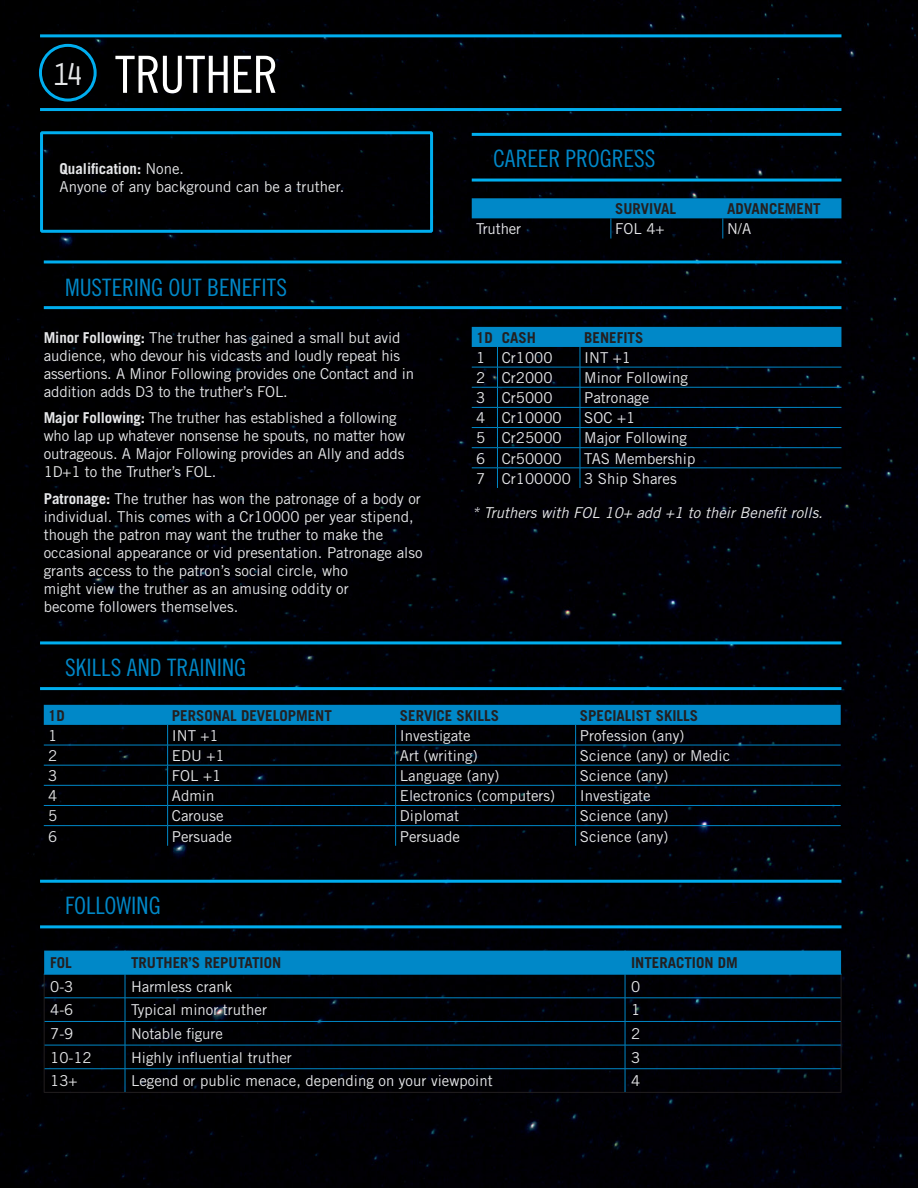
<style>
.page{position:relative;width:918px;height:1188px;background:#000002}
.page>*{position:absolute;margin:0;border:0;box-sizing:border-box;transform-origin:0 0}
.Heading_3{font:51.3px "Trade Gothic Cond Eighteen";letter-spacing:-.005em;color:#fff}
.t1{font:33px "Orator";color:#e6e7e9}
.Heading_3-2{font:24px "Trade Gothic Cond Eighteen";color:#0088c8}
.t2{font:15px/18px "Trade Gothic";color:#e6e7e9}
.t3{font:700 15px "Trade Gothic";color:#231f20}
.t4{font:italic 15px "Trade Gothic";color:#e6e7e9}
.t5{font:700 15px "Trade Gothic";color:#e6e7e9}
.s1{font-weight:400}
.s2{font-weight:700}
</style>
<div class="page">
<hr style="left:40px;top:34px;width:801px;height:3px;background:#00aeef">
<hr style="left:40px;top:108px;width:801px;height:3px;background:#00aeef">
<div style="left:39px;top:44px;width:58px;height:58px;border:3px solid #00aeef;border-radius:50%"></div>
<hr style="left:40px;top:687px;width:801px;height:3px;background:#00aeef">
<hr style="left:40px;top:641px;width:801px;height:3px;background:#00aeef">
<div style="left:40px;top:131px;width:393px;height:102px;border:3px solid #00aeef"></div>
<hr style="left:40px;top:925px;width:801px;height:3px;background:#00aeef">
<hr style="left:40px;top:880px;width:801px;height:3px;background:#00aeef">
<hr style="left:472px;top:179px;width:369px;height:3px;background:#00aeef">
<hr style="left:44px;top:306px;width:797px;height:3px;background:#00aeef">
<hr style="left:472px;top:133px;width:369px;height:3px;background:#00aeef">
<hr style="left:44px;top:260px;width:797px;height:3px;background:#00aeef">
<svg style="left:44px;top:705px;width:797px;height:141px;background:#001826"></svg>
<hr style="left:576px;top:825px;width:265px;height:1px;background:#0088c8">
<hr style="left:44px;top:1092px;width:81px;height:1px;background:#231f20">
<hr style="left:125px;top:1092px;width:500px;height:1px;background:#231f20">
<hr style="left:625px;top:1092px;width:216px;height:1px;background:#231f20">
<svg style="left:44px;top:951px;width:798px;height:141px;background:#001a2a"></svg>
<hr style="left:44px;top:974px;width:81px;height:1px;background:#0088c8">
<hr style="left:125px;top:974px;width:500px;height:1px;background:#0088c8">
<hr style="left:625px;top:974px;width:216px;height:1px;background:#0088c8">
<svg style="left:472px;top:198px;width:369px;height:41px;background:#004364"></svg>
<svg style="left:472px;top:327px;width:369px;height:161px;background:#001624"></svg>
<hr style="left:580px;top:468px;width:261px;height:1px;background:#0088c8">
<p class="t1" style="left:52px;top:51px;width:35px">14</p>
<p class="Heading_3" style="left:115px;top:44px;width:165px">TRUTHER</p>
<p class="t5" style="left:60px;top:159px;width:126px">Qualification: <span class="s1">None.</span></p>
<p class="t2" style="left:60px;top:177px;width:286px">Anyone of any background can be a truther.</p>
<p class="Heading_3-2" style="left:65px;top:273px;width:224px">MUSTERING OUT BENEFITS</p>
<p class="t2" style="left:44px;top:328px;width:372px"><span class="s2">Minor Following:</span> The truther has gained a small but avid audience, who devour his vidcasts and loudly repeat his assertions. A Minor Following provides one Contact and in addition adds D3 to the truther’s FOL.</p>
<p class="t2" style="left:44px;top:409px;width:363px"><span class="s2">Major Following:</span> The truther has established a following who lap up whatever nonsense he spouts, no matter how outrageous. A Major Following provides an Ally and adds 1D+1 to the Truther’s FOL.</p>
<p class="t2" style="left:44px;top:489px;width:380px"><span class="s2">Patronage:</span> The truther has won the patronage of a body or individual. This comes with a Cr10000 per year stipend, though the patron may want the truther to make the occasional appearance or vid presentation. Patronage also grants access to the patron’s social circle, who</p>
<p class="t2" style="left:44px;top:579px;width:306px">might view the truther as an amusing oddity or</p>
<p class="t2" style="left:44px;top:597px;width:196px">become followers themselves.</p>
<p class="Heading_3-2" style="left:65px;top:653px;width:183px">SKILLS AND TRAINING</p>
<p class="Heading_3-2" style="left:493px;top:144px;width:164px">CAREER PROGRESS</p>
<p class="t3" style="left:615px;top:200px;width:63px">SURVIVAL</p>
<p class="t3" style="left:727px;top:200px;width:95px">ADVANCEMENT</p>
<p class="t2" style="left:476px;top:220px;width:47px">Truther</p>
<p class="t2" style="left:615px;top:220px;width:51px">FOL 4+</p>
<p class="t2" style="left:727px;top:220px;width:26px">N/A</p>
<p class="t3" style="left:476px;top:328px;width:18px">1D</p>
<p class="t3" style="left:502px;top:328px;width:36px">CASH</p>
<p class="t3" style="left:584px;top:328px;width:61px">BENEFITS</p>
<p class="t2" style="left:476px;top:348px;width:11px">1</p>
<p class="t2" style="left:502px;top:348px;width:52px">Cr1000</p>
<p class="t2" style="left:584px;top:348px;width:48px">INT +1</p>
<p class="t2" style="left:476px;top:368px;width:11px">2</p>
<p class="t2" style="left:502px;top:368px;width:52px">Cr2000</p>
<p class="t2" style="left:584px;top:368px;width:105px">Minor Following</p>
<p class="t2" style="left:476px;top:389px;width:11px">3</p>
<p class="t2" style="left:502px;top:389px;width:52px">Cr5000</p>
<p class="t2" style="left:584px;top:389px;width:66px">Patronage</p>
<p class="t2" style="left:476px;top:409px;width:11px">4</p>
<p class="t2" style="left:502px;top:409px;width:61px">Cr10000</p>
<p class="t2" style="left:584px;top:409px;width:53px">SOC +1</p>
<p class="t2" style="left:476px;top:429px;width:11px">5</p>
<p class="t2" style="left:502px;top:429px;width:61px">Cr25000</p>
<p class="t2" style="left:584px;top:429px;width:104px">Major Following</p>
<p class="t2" style="left:476px;top:449px;width:11px">6</p>
<p class="t2" style="left:502px;top:449px;width:61px">Cr50000</p>
<p class="t2" style="left:584px;top:449px;width:113px">TAS Membership</p>
<p class="t2" style="left:476px;top:469px;width:11px">7</p>
<p class="t2" style="left:502px;top:469px;width:71px">Cr100000</p>
<p class="t2" style="left:584px;top:469px;width:94px">3 Ship Shares</p>
<p class="t4" style="left:472px;top:504px;width:353px">* Truthers with FOL 10+ add +1 to their Benefit rolls.</p>
<p class="t3" style="left:48px;top:706px;width:18px">1D</p>
<p class="t3" style="left:172px;top:706px;width:162px">PERSONAL DEVELOPMENT</p>
<p class="t3" style="left:400px;top:706px;width:101px">SERVICE SKILLS</p>
<p class="t3" style="left:580px;top:706px;width:120px">SPECIALIST SKILLS</p>
<p class="t2" style="left:48px;top:726px;width:11px">1</p>
<p class="t2" style="left:172px;top:726px;width:48px">INT +1</p>
<p class="t2" style="left:400px;top:726px;width:72px">Investigate</p>
<p class="t2" style="left:580px;top:726px;width:106px">Profession (any)</p>
<p class="t2" style="left:48px;top:746px;width:11px">2</p>
<p class="t2" style="left:172px;top:746px;width:54px">EDU +1</p>
<p class="t2" style="left:400px;top:746px;width:79px">Art (writing)</p>
<p class="t2" style="left:580px;top:746px;width:152px">Science (any) or Medic</p>
<p class="t2" style="left:48px;top:767px;width:11px">3</p>
<p class="t2" style="left:172px;top:767px;width:51px">FOL +1</p>
<p class="t2" style="left:400px;top:767px;width:101px">Language (any)</p>
<p class="t2" style="left:580px;top:767px;width:90px">Science (any)</p>
<p class="t2" style="left:48px;top:787px;width:11px">4</p>
<p class="t2" style="left:172px;top:787px;width:44px">Admin</p>
<p class="t2" style="left:400px;top:787px;width:157px">Electronics (computers)</p>
<p class="t2" style="left:580px;top:787px;width:72px">Investigate</p>
<p class="t2" style="left:48px;top:807px;width:11px">5</p>
<p class="t2" style="left:172px;top:807px;width:53px">Carouse</p>
<p class="t2" style="left:400px;top:807px;width:61px">Diplomat</p>
<p class="t2" style="left:580px;top:807px;width:90px">Science (any)</p>
<p class="t2" style="left:48px;top:827px;width:11px">6</p>
<p class="t2" style="left:172px;top:827px;width:61px">Persuade</p>
<p class="t2" style="left:400px;top:827px;width:61px">Persuade</p>
<p class="t2" style="left:580px;top:827px;width:90px">Science (any)</p>
<p class="Heading_3-2" style="left:65px;top:891px;width:97px">FOLLOWING</p>
<p class="t3" style="left:50px;top:954px;width:23px">FOL</p>
<p class="t3" style="left:131px;top:954px;width:152px">TRUTHER’S REPUTATION</p>
<p class="t3" style="left:631px;top:954px;width:108px">INTERACTION DM</p>
<p class="t2" style="left:50px;top:977px;width:25px">0-3</p>
<p class="t2" style="left:131px;top:977px;width:103px">Harmless crank</p>
<p class="t2" style="left:631px;top:977px;width:11px">0</p>
<p class="t2" style="left:50px;top:1001px;width:25px">4-6</p>
<p class="t2" style="left:131px;top:1001px;width:138px">Typical minor truther</p>
<p class="t2" style="left:631px;top:1001px;width:11px">1</p>
<p class="t2" style="left:50px;top:1025px;width:25px">7-9</p>
<p class="t2" style="left:131px;top:1025px;width:94px">Notable figure</p>
<p class="t2" style="left:631px;top:1025px;width:11px">2</p>
<p class="t2" style="left:50px;top:1048px;width:43px">10-12</p>
<p class="t2" style="left:131px;top:1048px;width:162px">Highly influential truther</p>
<p class="t2" style="left:631px;top:1048px;width:11px">3</p>
<p class="t2" style="left:50px;top:1072px;width:29px">13+</p>
<p class="t2" style="left:131px;top:1072px;width:363px">Legend or public menace, depending on your viewpoint</p>
<p class="t2" style="left:631px;top:1072px;width:11px">4</p>
</div>
